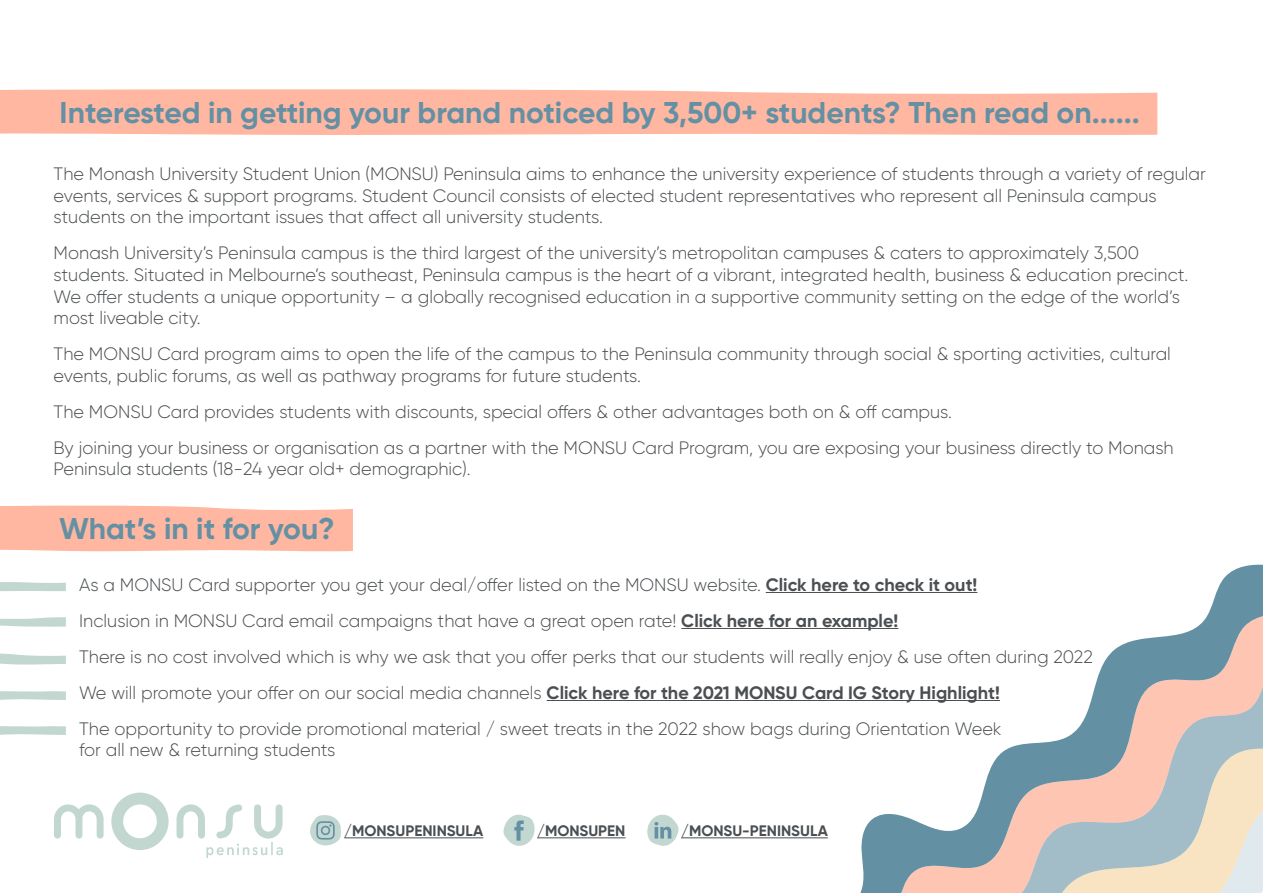
<style>
.page{position:relative;width:1263px;height:893px;background:#fff}
.page>*{position:absolute;margin:0;border:0;box-sizing:border-box;transform-origin:0 0}
.t1{font:700 30px "Gilroy";color:#6490a4}
.t2{font:300 18px/21.6px "Gilroy";color:#4b4f52}
.t3{font:700 15.15px "Gilroy";color:#4b4f52}
.s1{font-weight:700}
</style>
<div class="page">
<hr style="left:766px;top:592px;width:211px;height:1px;background:#4b4f52">
<hr style="left:681px;top:628px;width:217px;height:1px;background:#4b4f52">
<hr style="left:547px;top:700px;width:453px;height:1px;background:#4b4f52">
<svg style="left:0;top:582px;width:66px;height:9px"></svg>
<svg style="left:0;top:617px;width:66px;height:10px"></svg>
<svg style="left:0;top:691px;width:66px;height:9px"></svg>
<svg style="left:0;top:653px;width:66px;height:12px"></svg>
<svg style="left:0;top:726px;width:66px;height:9px"></svg>
<svg style="left:54px;top:804px;width:50px;height:35px"></svg>
<svg style="left:176px;top:804px;width:107px;height:54px"></svg>
<svg style="left:111px;top:793px;width:58px;height:57px"></svg>
<svg style="left:860px;top:569px;width:403px;height:324px"></svg>
<svg style="left:863px;top:611px;width:400px;height:282px"></svg>
<svg style="left:0;top:89px;width:1157px;height:46px;background:#ffbba6"></svg>
<svg style="left:0;top:505px;width:353px;height:47px;background:#ffbca8"></svg>
<hr style="left:681px;top:837px;width:147px;height:1px;background:#4b4f52">
<svg style="left:647px;top:814px;width:32px;height:32px"></svg>
<hr style="left:537px;top:837px;width:88px;height:1px;background:#4b4f52">
<svg style="left:503px;top:814px;width:32px;height:32px"></svg>
<hr style="left:344px;top:837px;width:139px;height:1px;background:#4b4f52">
<svg style="left:310px;top:815px;width:31px;height:31px"></svg>
<p class="t1" style="left:60px;top:93px;width:1082px">Interested in getting your brand noticed by 3,500+ students? Then read on......</p>
<p class="t2" style="left:54px;top:163px;width:1154px">The Monash University Student Union (MONSU) Peninsula aims to enhance the university experience of students through a variety of regular</p>
<p class="t2" style="left:54px;top:185px;width:1104px">events, services &amp; support programs. Student Council consists of elected student representatives who represent all Peninsula campus students on the important issues that affect all university students.</p>
<p class="t2" style="left:54px;top:242px;width:1136px">Monash University’s Peninsula campus is the third largest of the university’s metropolitan campuses &amp; caters to approximately 3,500 students. Situated in Melbourne’s southeast, Peninsula campus is the heart of a vibrant, integrated health, business &amp; education precinct.<br>We offer students a unique opportunity – a globally recognised education in a supportive community setting on the edge of the world’s most liveable city.</p>
<p class="t2" style="left:54px;top:343px;width:1119px">The MONSU Card program aims to open the life of the campus to the Peninsula community through social &amp; sporting activities, cultural events, public forums, as well as pathway programs for future students.</p>
<p class="t2" style="left:54px;top:401px;width:900px">The MONSU Card provides students with discounts, special offers &amp; other advantages both on &amp; off campus.</p>
<p class="t2" style="left:54px;top:437px;width:1121px">By joining your business or organisation as a partner with the MONSU Card Program, you are exposing your business directly to Monash</p>
<p class="t2" style="left:54px;top:458px;width:419px">Peninsula students (18-24 year old+ demographic).</p>
<p class="t1" style="left:59px;top:510px;width:277px">What’s in it for you?</p>
<p class="t2" style="left:79px;top:573px;width:900px">As a MONSU Card supporter you get your deal/offer listed on the MONSU website. <span class="s1">Click here to check it out!</span></p>
<p class="t2" style="left:79px;top:609px;width:821px">Inclusion in MONSU Card email campaigns that have a great open rate! <span class="s1">Click here for an example!</span></p>
<p class="t2" style="left:79px;top:645px;width:1015px">There is no cost involved which is why we ask that you offer perks that our students will really enjoy &amp; use often during 2022</p>
<p class="t2" style="left:79px;top:681px;width:922px">We will promote your offer on our social media channels <span class="s1">Click here for the 2021 MONSU Card IG Story Highlight!</span></p>
<p class="t2" style="left:79px;top:717px;width:924px">The opportunity to provide promotional material / sweet treats in the 2022 show bags during Orientation Week</p>
<p class="t2" style="left:79px;top:739px;width:258px">for all new &amp; returning students</p>
<p class="t3" style="left:344px;top:821px;width:141px">/MONSUPENINSULA</p>
<p class="t3" style="left:537px;top:821px;width:90px">/MONSUPEN</p>
<p class="t3" style="left:681px;top:821px;width:148px">/MONSU-PENINSULA</p>
</div>
